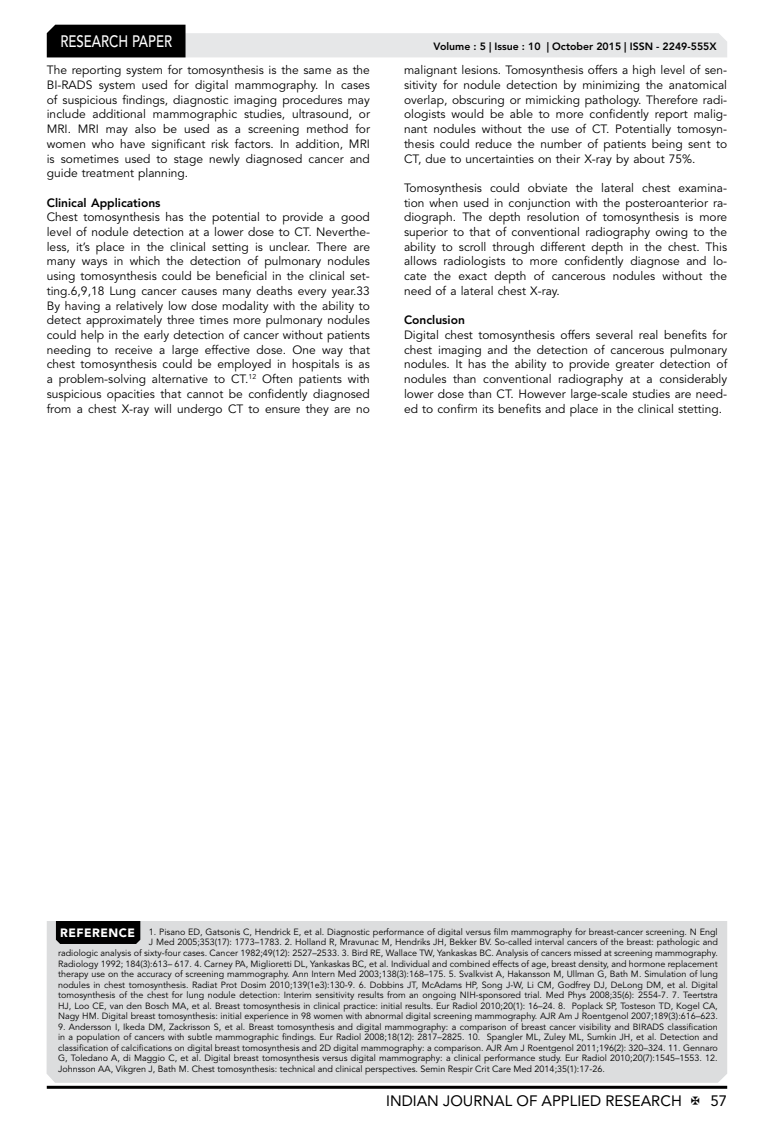
<style>
.page{position:relative;width:774px;height:1136px;background:#fff}
.page>*{position:absolute;margin:0;border:0;box-sizing:border-box;transform-origin:0 0}
.t1{font:500 16.5px "Avenir LT Std";color:#fff;scale:.8 1}
.t2{font:15px "Avenir LT Std";color:#000}
.t3{font:12px/14.7px "Avenir LT Std";color:#000;text-align:justify}
.t4{font:800 12px "Avenir LT Std";color:#000}
.t5{font:800 10.5px "Avenir LT Std";color:#000}
.t6{font:9px/10.5px "Avenir LT Std";color:#000;text-align:right}
.s1{font-weight:900;font-size:12px;color:#fff}
</style>
<div class="page">
<hr style="left:47px;top:1085px;width:680px;height:3px;background:#000">
<svg style="left:47px;top:25px;width:680px;height:32px"></svg>
<div style="left:47px;top:921px;width:680px;height:161px;background:#dcddde"></div>
<div style="left:56px;top:921px;width:84px;height:22px;background:#000"></div>
<h1 class="t1" style="left:60px;top:32px;width:139px">RESEARCH PAPER</h1>
<p class="t3" style="left:47px;top:63px;width:325px">The reporting system for tomosynthesis is the same as the BI-RADS system used for digital mammography. In cases of suspicious findings, diagnostic imaging procedures may include additional mammographic studies, ultrasound, or MRI. MRI may also be used as a screening method for women who have significant risk factors. In addition, MRI is sometimes used to stage newly diagnosed cancer and guide treatment planning.</p>
<p class="t4" style="left:47px;top:195px;width:115px">Clinical Applications</p>
<p class="t3" style="left:47px;top:210px;width:325px">Chest tomosynthesis has the potential to provide a good level of nodule detection at a lower dose to CT. Neverthe&shy;less, it’s place in the clinical setting is unclear. There are many ways in which the detection of pulmonary nodules using tomosynthesis could be beneficial in the clinical set&shy;ting.6,9,18 Lung cancer causes many deaths every year.33<br>By having a relatively low dose modality with the ability to detect approximately three times more pulmonary nodules could help in the early detection of cancer without patients needing to receive a large effective dose. One way that chest tomosynthesis could be employed in hospitals is as a problem-solving alternative to CT.<sup>12</sup> Often patients with suspicious opacities that cannot be confidently diagnosed from a chest X-ray will undergo CT to ensure they are no</p>
<p class="t5" style="left:434px;top:41px;width:284px">Volume : 5 | Issue : 10 | October 2015 | ISSN - 2249-555X</p>
<p class="t3" style="left:404px;top:63px;width:325px">malignant lesions. Tomosynthesis offers a high level of sen&shy;sitivity for nodule detection by minimizing the anatomical overlap, obscuring or mimicking pathology. Therefore radi&shy;ologists would be able to more confidently report malig&shy;nant nodules without the use of CT. Potentially tomosyn&shy;thesis could reduce the number of patients being sent to CT, due to uncertainties on their X-ray by about 75%.</p>
<p class="t3" style="left:404px;top:181px;width:325px">Tomosynthesis could obviate the lateral chest examina&shy;tion when used in conjunction with the posteroanterior ra&shy;diograph. The depth resolution of tomosynthesis is more superior to that of conventional radiography owing to the ability to scroll through different depth in the chest. This allows radiologists to more confidently diagnose and lo&shy;cate the exact depth of cancerous nodules without the need of a lateral chest X-ray.</p>
<p class="t4" style="left:404px;top:313px;width:62px">Conclusion</p>
<p class="t3" style="left:404px;top:328px;width:325px">Digital chest tomosynthesis offers several real benefits for chest imaging and the detection of cancerous pulmonary nodules. It has the ability to provide greater detection of nodules than conventional radiography at a considerably lower dose than CT. However large-scale studies are need&shy;ed to confirm its benefits and place in the clinical stetting.</p>
<p class="t6" style="left:58px;top:926px;width:661px"><span class="s1">REFERENCE</span> 1. Pisano ED, Gatsonis C, Hendrick E, et al. Diagnostic performance of digital versus film mammography for breast-cancer screening. N Engl J Med 2005;353(17): 1773–1783. 2. Holland R, Mravunac M, Hendriks JH, Bekker BV. So-called interval cancers of the breast: pathologic and<br>radiologic analysis of sixty-four cases. Cancer 1982;49(12): 2527–2533. 3. Bird RE, Wallace TW, Yankaskas BC. Analysis of cancers missed at screening mammography.<br>Radiology 1992; 184(3):613– 617. 4. Carney PA, Miglioretti DL, Yankaskas BC, et al. Individual and combined effects of age, breast density, and hormone replacement therapy use on the accuracy of screening mammography. Ann Intern Med 2003;138(3):168–175. 5. Svalkvist A, Hakansson M, Ullman G, Bath M. Simulation of lung nodules in chest tomosynthesis. Radiat Prot Dosim 2010;139(1e3):130-9. 6. Dobbins JT, McAdams HP, Song J-W, Li CM, Godfrey DJ, DeLong DM, et al. Digital tomosynthesis of the chest for lung nodule detection: Interim sensitivity results from an ongoing NIH-sponsored trial. Med Phys 2008;35(6): 2554-7. 7. Teertstra HJ, Loo CE, van den Bosch MA, et al. Breast tomosynthesis in clinical practice: initial results. Eur Radiol 2010;20(1): 16–24. 8. Poplack SP, Tosteson TD, Kogel CA, Nagy HM. Digital breast tomosynthesis: initial experience in 98 women with abnormal digital screening mammography. AJR Am J Roentgenol 2007;189(3):616–623.</p>
<p class="t6" style="left:58px;top:1021px;width:661px;text-align:justify">9. Andersson I, Ikeda DM, Zackrisson S, et al. Breast tomosynthesis and digital mammography: a comparison of breast cancer visibility and BIRADS classification in a population of cancers with subtle mammographic findings. Eur Radiol 2008;18(12): 2817–2825. 10. Spangler ML, Zuley ML, Sumkin JH, et al. Detection and classification of calcifications on digital breast tomosynthesis and 2D digital mammography: a comparison. AJR Am J Roentgenol 2011;196(2): 320–324. 11. Gennaro G, Toledano A, di Maggio C, et al. Digital breast tomosynthesis versus digital mammography: a clinical performance study. Eur Radiol 2010;20(7):1545–1553. 12.<br>Johnsson AA, Vikgren J, Bath M. Chest tomosynthesis: technical and clinical perspectives. Semin Respir Crit Care Med 2014;35(1):17-26.</p>
<p class="t2" style="left:386px;top:1091px;width:297px">INDIAN JOURNAL OF APPLIED RESEARCH</p>
<p class="t2" style="left:710px;top:1091px;width:18px">57</p>
</div>
